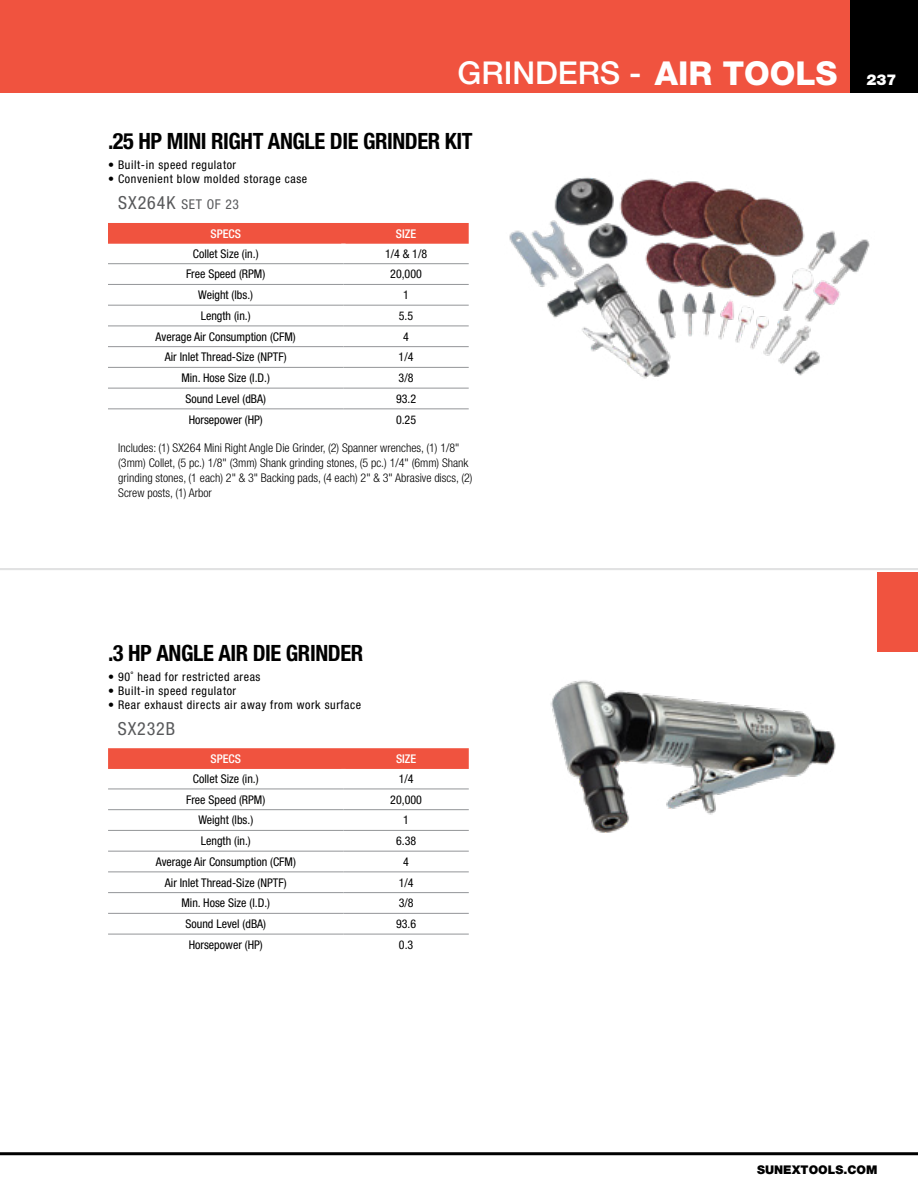
<style>
.page{position:relative;width:918px;height:1188px;background:#fff}
.page>*{position:absolute;margin:0;border:0;box-sizing:border-box;transform-origin:0 0}
.t1{font:500 31.5px "Helvetica Neue LT Std";color:#fff}
.t2{font:700 condensed 22.5px "Helvetica Neue LT Std";letter-spacing:-.02em;color:#000}
.t3{font:condensed 18px "Helvetica Neue LT Std";letter-spacing:.05em;color:#58595b}
.t4{font:900 15px "Helvetica Neue LT Std";color:#fff}
.t5{font:condensed 13.5px "Helvetica Neue LT Std";letter-spacing:.05em;color:#58595b}
.t6{font:condensed 12px "Helvetica Neue LT Std";color:#000}
.t7{font:300 condensed 12px/15px "Helvetica Neue LT Std";color:#000}
.t8{font:condensed 12px "Helvetica Neue LT Std";letter-spacing:.05em;color:#000}
.t9{font:500 condensed 12px "Helvetica Neue LT Std";color:#fff}
.t10{font:900 12px "Helvetica Neue LT Std";color:#000}
.s1{font-weight:800;font-size:33px}
.s2{font-size:18px}
</style>
<div class="page">
<div style="left:0;top:0;width:918px;height:93px;background:#f0533f"></div>
<div style="left:877px;top:572px;width:41px;height:80px;background:#f0533f"></div>
<div style="left:851px;top:0;width:67px;height:93px;background:#000"></div>
<hr style="left:0;top:1152px;width:918px;height:3px;background:#000">
<div style="left:108px;top:223px;width:361px;height:21px;background:#f0533f"></div>
<hr style="left:108px;top:263px;width:235px;height:1px;background:#939598">
<hr style="left:343px;top:263px;width:126px;height:1px;background:#939598">
<hr style="left:108px;top:284px;width:235px;height:1px;background:#939598">
<hr style="left:343px;top:284px;width:126px;height:1px;background:#939598">
<hr style="left:108px;top:305px;width:235px;height:1px;background:#939598">
<hr style="left:343px;top:305px;width:126px;height:1px;background:#939598">
<hr style="left:108px;top:326px;width:235px;height:1px;background:#939598">
<hr style="left:343px;top:326px;width:126px;height:1px;background:#939598">
<hr style="left:108px;top:346px;width:235px;height:1px;background:#939598">
<hr style="left:343px;top:346px;width:126px;height:1px;background:#939598">
<hr style="left:108px;top:367px;width:235px;height:1px;background:#939598">
<hr style="left:343px;top:367px;width:126px;height:1px;background:#939598">
<hr style="left:108px;top:388px;width:235px;height:1px;background:#939598">
<hr style="left:343px;top:388px;width:126px;height:1px;background:#939598">
<hr style="left:108px;top:408px;width:235px;height:1px;background:#939598">
<hr style="left:343px;top:408px;width:126px;height:1px;background:#939598">
<img style="left:509px;top:177px;width:361px;height:202px">
<div style="left:108px;top:748px;width:361px;height:21px;background:#f0533f"></div>
<hr style="left:108px;top:789px;width:236px;height:1px;background:#939598">
<hr style="left:344px;top:789px;width:125px;height:1px;background:#939598">
<hr style="left:108px;top:809px;width:236px;height:1px;background:#939598">
<hr style="left:344px;top:809px;width:125px;height:1px;background:#939598">
<hr style="left:108px;top:830px;width:236px;height:1px;background:#939598">
<hr style="left:344px;top:830px;width:125px;height:1px;background:#939598">
<hr style="left:108px;top:851px;width:236px;height:1px;background:#939598">
<hr style="left:344px;top:851px;width:125px;height:1px;background:#939598">
<hr style="left:108px;top:872px;width:236px;height:1px;background:#939598">
<hr style="left:344px;top:872px;width:125px;height:1px;background:#939598">
<hr style="left:108px;top:892px;width:236px;height:1px;background:#939598">
<hr style="left:344px;top:892px;width:125px;height:1px;background:#939598">
<hr style="left:108px;top:913px;width:236px;height:1px;background:#939598">
<hr style="left:344px;top:913px;width:125px;height:1px;background:#939598">
<hr style="left:108px;top:934px;width:236px;height:1px;background:#939598">
<hr style="left:344px;top:934px;width:125px;height:1px;background:#939598">
<img style="left:550px;top:680px;width:286px;height:153px">
<hr style="left:0;top:569px;width:918px;height:1px;background:#dedfe0">
<hr style="left:0;top:568px;width:918px;height:1px;background:#dedfe0">
<h1 class="t1" style="left:458px;top:54px;width:381px">GRINDERS - <span class="s1">AIR TOOLS</span></h1>
<h2 class="t2" style="left:108px;top:128px;width:366px">.25 HP MINI RIGHT ANGLE DIE GRINDER KIT</h2>
<p class="t8" style="left:108px;top:158px;width:130px">• Built-in speed regulator</p>
<p class="t8" style="left:108px;top:172px;width:201px">• Convenient blow molded storage case</p>
<p class="t5" style="left:118px;top:196px;width:122px"><span class="s2">SX264K</span> SET OF 23</p>
<p class="t9" style="left:210px;top:226px;width:32px">SPECS</p>
<p class="t9" style="left:396px;top:226px;width:22px">SIZE</p>
<p class="t6" style="left:193px;top:246px;width:67px">Collet Size (in.)</p>
<p class="t6" style="left:385px;top:246px;width:44px">1/4 &amp; 1/8</p>
<p class="t6" style="left:186px;top:267px;width:81px">Free Speed (RPM)</p>
<p class="t6" style="left:390px;top:267px;width:33px">20,000</p>
<p class="t6" style="left:198px;top:288px;width:56px">Weight (lbs.)</p>
<p class="t6" style="left:403px;top:288px;width:7px">1</p>
<p class="t6" style="left:201px;top:309px;width:51px">Length (in.)</p>
<p class="t6" style="left:399px;top:309px;width:16px">5.5</p>
<p class="t6" style="left:156px;top:329px;width:142px">Average Air Consumption (CFM)</p>
<p class="t6" style="left:403px;top:329px;width:7px">4</p>
<p class="t6" style="left:165px;top:350px;width:123px">Air Inlet Thread-Size (NPTF)</p>
<p class="t6" style="left:399px;top:350px;width:16px">1/4</p>
<p class="t6" style="left:181px;top:371px;width:90px">Min. Hose Size (I.D.)</p>
<p class="t6" style="left:399px;top:371px;width:16px">3/8</p>
<p class="t6" style="left:185px;top:392px;width:82px">Sound Level (dBA)</p>
<p class="t6" style="left:396px;top:392px;width:22px">93.2</p>
<p class="t6" style="left:189px;top:412px;width:76px">Horsepower (HP)</p>
<p class="t6" style="left:396px;top:412px;width:22px">0.25</p>
<p class="t7" style="left:118px;top:441px;width:356px">Includes: (1) SX264 Mini Right Angle Die Grinder, (2) Spanner wrenches, (1) 1/8" (3mm) Collet, (5 pc.) 1/8" (3mm) Shank grinding stones, (5 pc.) 1/4" (6mm) Shank grinding stones, (1 each) 2" &amp; 3" Backing pads, (4 each) 2" &amp; 3" Abrasive discs, (2)<br>Screw posts, (1) Arbor</p>
<p class="t4" style="left:867px;top:71px;width:32px">237</p>
<h2 class="t2" style="left:108px;top:640px;width:257px">.3 HP ANGLE AIR DIE GRINDER</h2>
<p class="t8" style="left:108px;top:670px;width:154px">• 90˚ head for restricted areas</p>
<p class="t8" style="left:108px;top:684px;width:130px">• Built-in speed regulator</p>
<p class="t8" style="left:108px;top:698px;width:255px">• Rear exhaust directs air away from work surface</p>
<h3 class="t3" style="left:118px;top:718px;width:59px">SX232B</h3>
<p class="t9" style="left:211px;top:751px;width:32px">SPECS</p>
<p class="t9" style="left:396px;top:751px;width:22px">SIZE</p>
<p class="t6" style="left:193px;top:772px;width:67px">Collet Size (in.)</p>
<p class="t6" style="left:399px;top:772px;width:16px">1/4</p>
<p class="t6" style="left:186px;top:792px;width:81px">Free Speed (RPM)</p>
<p class="t6" style="left:390px;top:792px;width:33px">20,000</p>
<p class="t6" style="left:198px;top:813px;width:56px">Weight (lbs.)</p>
<p class="t6" style="left:403px;top:813px;width:7px">1</p>
<p class="t6" style="left:201px;top:834px;width:51px">Length (in.)</p>
<p class="t6" style="left:396px;top:834px;width:22px">6.38</p>
<p class="t6" style="left:156px;top:855px;width:142px">Average Air Consumption (CFM)</p>
<p class="t6" style="left:403px;top:855px;width:7px">4</p>
<p class="t6" style="left:165px;top:875px;width:123px">Air Inlet Thread-Size (NPTF)</p>
<p class="t6" style="left:399px;top:875px;width:16px">1/4</p>
<p class="t6" style="left:182px;top:896px;width:90px">Min. Hose Size (I.D.)</p>
<p class="t6" style="left:399px;top:896px;width:16px">3/8</p>
<p class="t6" style="left:185px;top:917px;width:82px">Sound Level (dBA)</p>
<p class="t6" style="left:396px;top:917px;width:22px">93.6</p>
<p class="t6" style="left:189px;top:938px;width:76px">Horsepower (HP)</p>
<p class="t6" style="left:399px;top:938px;width:16px">0.3</p>
<p class="t10" style="left:757px;top:1163px;width:122px">SUNEXTOOLS.COM</p>
</div>
